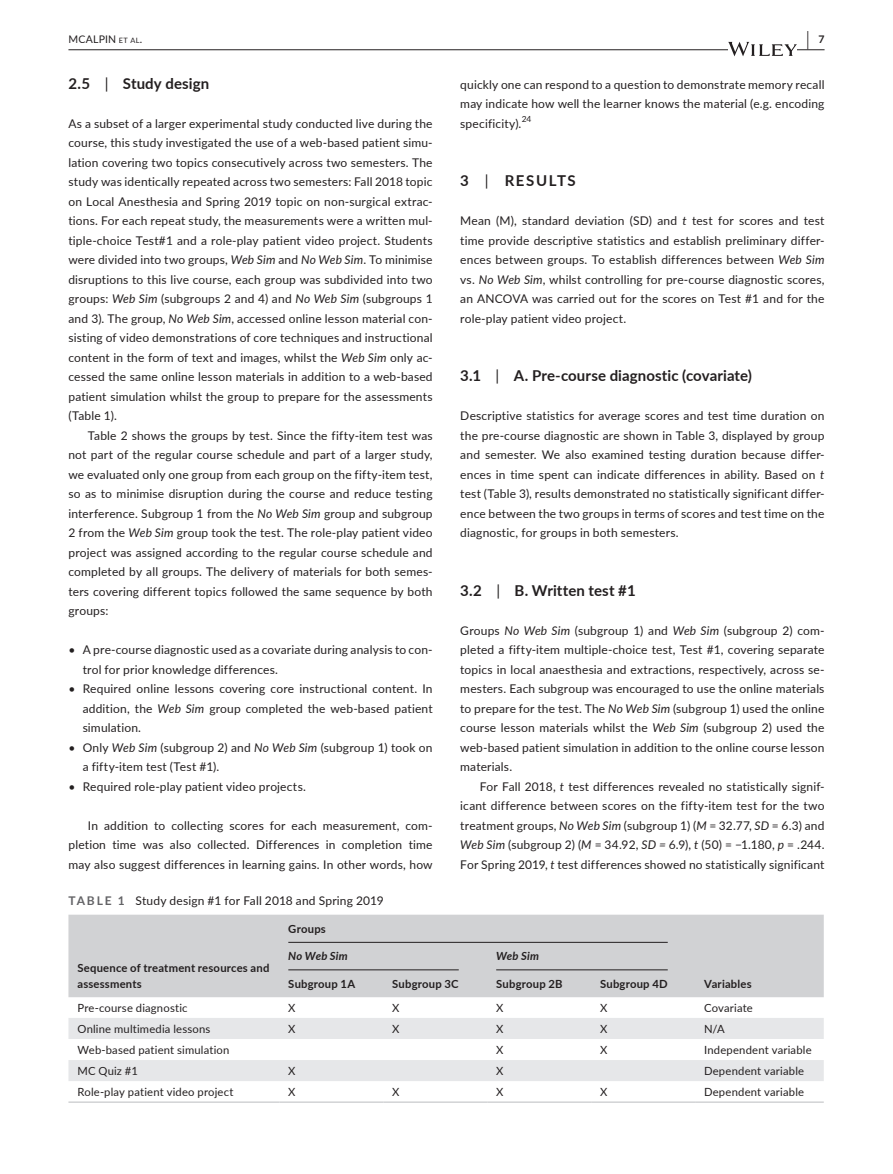
<style>
.page{position:relative;width:893px;height:1174px;background:#fff}
.page>*{position:absolute;margin:0;border:0;box-sizing:border-box;transform-origin:0 0}
.t1{font:700 19.5px "Lato";color:#231f20;scale:.43 1}
.t2{font:700 15px "Lato";letter-spacing:.005em;color:#231f20}
.t3{font:700 15px "Lato";letter-spacing:.105em;color:#231f20}
.t4{font:12px/19.5px "Lato";letter-spacing:.015em;color:#231f20;text-align:justify}
.t5{font:11.25px "Lato";letter-spacing:.02em;color:#231f20}
.t6{font:700 11.25px/15.8px "Lato";letter-spacing:.02em;color:#231f20}
.t7{font:italic 700 11.25px "Lato";letter-spacing:.015em;color:#231f20}
.t8{font:10.5px "Lato";letter-spacing:.02em;color:#231f20}
.t9{font:8.4px "Lato";color:#231f20}
.s1{font-size:7.35px}
.s2{font-weight:400}
.s3{font-style:italic}
.s4{font-weight:700;color:#636366}
</style>
<div class="page">
<hr style="left:68px;top:49px;width:756px;height:1px;background:#231f20">
<svg style="left:728px;top:42px;width:69px;height:14px"></svg>
<div style="left:68px;top:914px;width:756px;height:83px;background:#d1d2d4"></div>
<svg style="left:68px;top:1018px;width:756px;height:63px;fill:#e6e7e9"></svg>
<hr style="left:68px;top:1101px;width:211px;height:1px;background:#d1d2d4">
<hr style="left:279px;top:1101px;width:104px;height:1px;background:#d1d2d4">
<hr style="left:383px;top:1101px;width:104px;height:1px;background:#d1d2d4">
<hr style="left:487px;top:1101px;width:104px;height:1px;background:#d1d2d4">
<hr style="left:591px;top:1101px;width:104px;height:1px;background:#d1d2d4">
<hr style="left:695px;top:1101px;width:129px;height:1px;background:#d1d2d4">
<hr style="left:288px;top:942px;width:380px;height:1px;background:#231f20">
<hr style="left:288px;top:969px;width:171px;height:1px;background:#231f20">
<hr style="left:496px;top:969px;width:172px;height:1px;background:#231f20">
<p class="t8" style="left:68px;top:31px;width:75px">MCALPIN <span class="s1">et al</span>.</p>
<h1 class="t1" style="left:807px;top:25px;width:43px">| <sup>7</sup></h1>
<p class="t2" style="left:68px;top:72px;width:142px">2.5 <span class="s2">|</span> Study design</p>
<p class="t4" style="left:68px;top:113px;width:366px">As a subset of a larger experimental study conducted live during the course, this study investigated the use of a web-based patient simu&shy;lation covering two topics consecutively across two semesters. The study was identically repeated across two semesters: Fall 2018 topic on Local Anesthesia and Spring 2019 topic on non-surgical extrac&shy;tions. For each repeat study, the measurements were a written mul&shy;tiple-choice Test#1 and a role-play patient video project. Students were divided into two groups, <span class="s3">Web Sim</span> and <span class="s3">No Web Sim</span>. To minimise disruptions to this live course, each group was subdivided into two groups: <span class="s3">Web Sim</span> (subgroups 2 and 4) and <span class="s3">No Web Sim</span> (subgroups 1 and 3). The group, <span class="s3">No Web Sim</span>, accessed online lesson material con&shy;sisting of video demonstrations of core techniques and instructional content in the form of text and images, whilst the <span class="s3">Web Sim</span> only ac&shy;cessed the same online lesson materials in addition to a web-based patient simulation whilst the group to prepare for the assessments (Table 1).</p>
<p class="t4" style="left:68px;top:425px;width:366px;text-indent:20px">Table 2 shows the groups by test. Since the fifty-item test was not part of the regular course schedule and part of a larger study, we evaluated only one group from each group on the fifty-item test, so as to minimise disruption during the course and reduce testing interference. Subgroup 1 from the <span class="s3">No Web Sim</span> group and subgroup 2 from the <span class="s3">Web Sim</span> group took the test. The role-play patient video project was assigned according to the regular course schedule and completed by all groups. The delivery of materials for both semes&shy;ters covering different topics followed the same sequence by both groups:</p>
<p class="t4" style="left:83px;top:639px;width:351px;text-indent:-14px">• A pre-course diagnostic used as a covariate during analysis to con&shy;trol for prior knowledge differences.</p>
<p class="t4" style="left:83px;top:678px;width:351px;text-indent:-14px">• Required online lessons covering core instructional content. In addition, the <span class="s3">Web Sim</span> group completed the web-based patient simulation.</p>
<p class="t4" style="left:83px;top:737px;width:351px;text-indent:-14px">• Only <span class="s3">Web Sim</span> (subgroup 2) and <span class="s3">No Web Sim</span> (subgroup 1) took on a fifty-item test (Test #1).</p>
<p class="t4" style="left:68px;top:776px;width:239px">• Required role-play patient video projects.</p>
<p class="t4" style="left:68px;top:815px;width:366px;text-indent:20px">In addition to collecting scores for each measurement, com&shy;pletion time was also collected. Differences in completion time may also suggest differences in learning gains. In other words, how</p>
<p class="t4" style="left:460px;top:74px;width:366px">quickly one can respond to a question to demonstrate memory recall may indicate how well the learner knows the material (e.g. encoding specificity).</p>
<p class="t9" style="left:522px;top:113px;width:11px">24</p>
<p class="t3" style="left:460px;top:170px;width:117px">3 <span class="s2">|</span> RESULTS</p>
<p class="t4" style="left:460px;top:210px;width:366px">Mean (M), standard deviation (SD) and <span class="s3">t</span> test for scores and test time provide descriptive statistics and establish preliminary differ&shy;ences between groups. To establish differences between <span class="s3">Web Sim </span>vs. <span class="s3">No Web Sim</span>, whilst controlling for pre-course diagnostic scores, an ANCOVA was carried out for the scores on Test #1 and for the role-play patient video project.</p>
<p class="t2" style="left:460px;top:365px;width:293px">3.1 <span class="s2">|</span> A. Pre-course diagnostic (covariate)</p>
<p class="t4" style="left:460px;top:405px;width:366px">Descriptive statistics for average scores and test time duration on the pre-course diagnostic are shown in Table 3, displayed by group and semester. We also examined testing duration because differ&shy;ences in time spent can indicate differences in ability. Based on <span class="s3">t </span>test (Table 3), results demonstrated no statistically significant differ&shy;ence between the two groups in terms of scores and test time on the diagnostic, for groups in both semesters.</p>
<p class="t2" style="left:460px;top:579px;width:177px">3.2 <span class="s2">|</span> B. Written test #1</p>
<p class="t4" style="left:460px;top:620px;width:366px">Groups <span class="s3">No Web Sim</span> (subgroup 1) and <span class="s3">Web Sim</span> (subgroup 2) com&shy;pleted a fifty-item multiple-choice test, Test #1, covering separate topics in local anaesthesia and extractions, respectively, across se&shy;mesters. Each subgroup was encouraged to use the online materials to prepare for the test. The <span class="s3">No Web Sim</span> (subgroup 1) used the online course lesson materials whilst the <span class="s3">Web Sim</span> (subgroup 2) used the web-based patient simulation in addition to the online course lesson materials.</p>
<p class="t4" style="left:460px;top:776px;width:366px;text-indent:20px">For Fall 2018, <span class="s3">t</span> test differences revealed no statistically signif&shy;icant difference between scores on the fifty-item test for the two treatment groups, <span class="s3">No Web Sim</span> (subgroup 1) (<span class="s3">M</span> = 32.77, <span class="s3">SD</span> = 6.3) and <span class="s3">Web Sim</span> (subgroup 2) (<span class="s3">M</span> = 34.92, <span class="s3">SD =</span> 6.9), <span class="s3">t</span> (50) = −1.180, <span class="s3">p</span> = .244.<br>For Spring 2019, <span class="s3">t</span> test differences showed no statistically significant</p>
<p class="t4" style="left:68px;top:890px;width:317px"><span class="s4">TABLE 1</span> Study design #1 for Fall 2018 and Spring 2019</p>
<p class="t6" style="left:77px;top:959px;width:194px">Sequence of treatment resources and assessments</p>
<p class="t6" style="left:288px;top:920px;width:39px">Groups</p>
<p class="t7" style="left:288px;top:948px;width:61px">No Web Sim</p>
<p class="t7" style="left:496px;top:948px;width:44px">Web Sim</p>
<p class="t6" style="left:288px;top:975px;width:68px">Subgroup 1A</p>
<p class="t6" style="left:392px;top:975px;width:68px">Subgroup 3C</p>
<p class="t6" style="left:496px;top:975px;width:68px">Subgroup 2B</p>
<p class="t6" style="left:600px;top:975px;width:69px">Subgroup 4D</p>
<p class="t6" style="left:704px;top:975px;width:49px">Variables</p>
<p class="t5" style="left:77px;top:999px;width:112px">Pre-course diagnostic</p>
<p class="t5" style="left:288px;top:999px;width:9px">X</p>
<p class="t5" style="left:392px;top:999px;width:9px">X</p>
<p class="t5" style="left:496px;top:999px;width:9px">X</p>
<p class="t5" style="left:600px;top:999px;width:9px">X</p>
<p class="t5" style="left:704px;top:999px;width:50px">Covariate</p>
<p class="t5" style="left:77px;top:1020px;width:134px">Online multimedia lessons</p>
<p class="t5" style="left:288px;top:1020px;width:9px">X</p>
<p class="t5" style="left:392px;top:1020px;width:9px">X</p>
<p class="t5" style="left:496px;top:1020px;width:9px">X</p>
<p class="t5" style="left:600px;top:1020px;width:9px">X</p>
<p class="t5" style="left:704px;top:1020px;width:22px">N/A</p>
<p class="t5" style="left:77px;top:1042px;width:153px">Web-based patient simulation</p>
<p class="t5" style="left:496px;top:1042px;width:9px">X</p>
<p class="t5" style="left:600px;top:1042px;width:9px">X</p>
<p class="t5" style="left:704px;top:1042px;width:109px">Independent variable</p>
<p class="t5" style="left:77px;top:1063px;width:62px">MC Quiz #1</p>
<p class="t5" style="left:288px;top:1063px;width:9px">X</p>
<p class="t5" style="left:496px;top:1063px;width:9px">X</p>
<p class="t5" style="left:704px;top:1063px;width:102px">Dependent variable</p>
<p class="t5" style="left:77px;top:1084px;width:158px">Role-play patient video project</p>
<p class="t5" style="left:288px;top:1084px;width:9px">X</p>
<p class="t5" style="left:392px;top:1084px;width:9px">X</p>
<p class="t5" style="left:496px;top:1084px;width:9px">X</p>
<p class="t5" style="left:600px;top:1084px;width:9px">X</p>
<p class="t5" style="left:704px;top:1084px;width:102px">Dependent variable</p>
</div>
